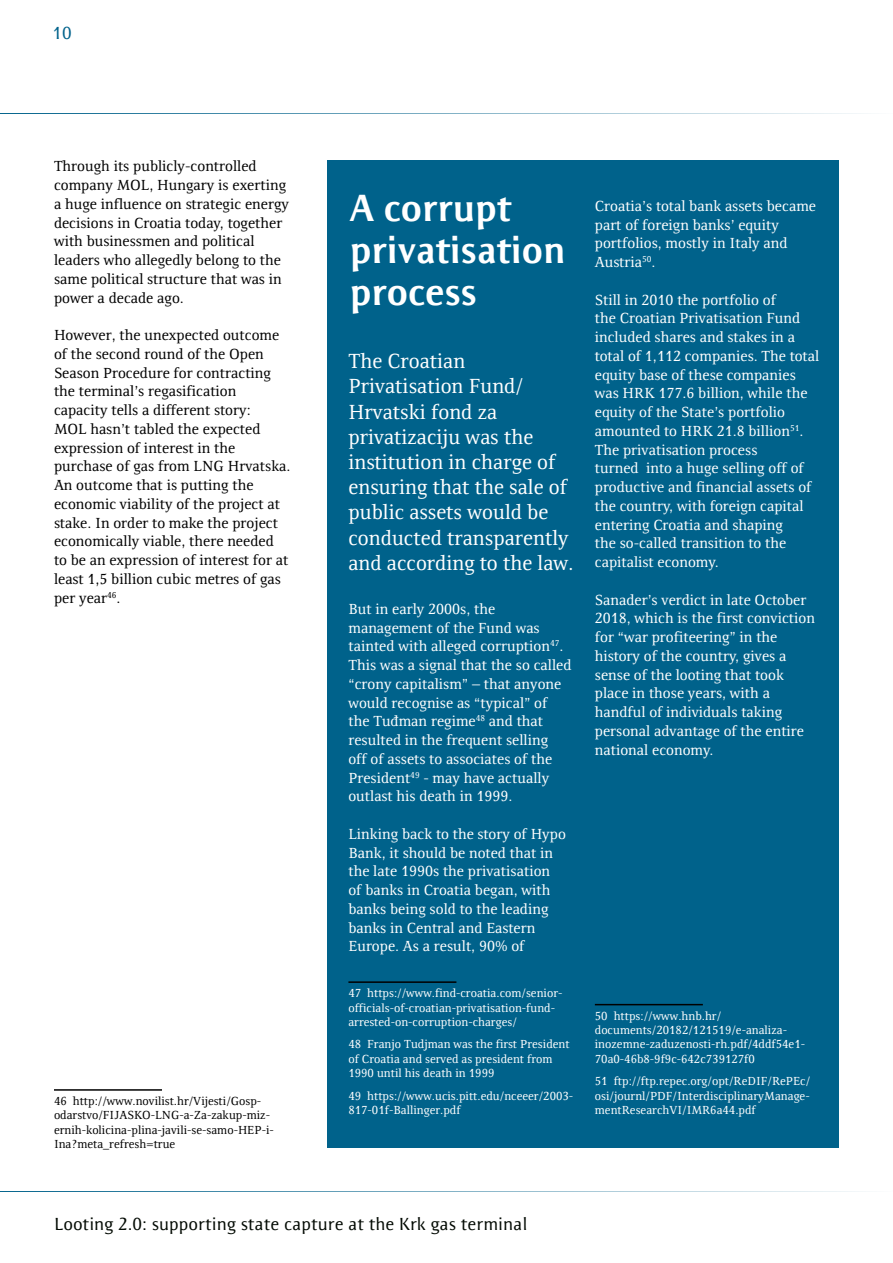
<style>
.page{position:relative;width:893px;height:1263px;background:#fff}
.page>*{position:absolute;margin:0;border:0;box-sizing:border-box;transform-origin:0 0}
.t1{font:700 39px/42px "Resavska BG Sans";color:#fff}
.t2{font:21px/25.2px "Resavska BG";color:#fff}
.t3{font:18px "Resavska BG Sans";color:#040b04}
.t4{font:18px "Resavska BG Sans";color:#00628b}
.t5{font:15px/18.8px "Resavska BG";color:#fff}
.t6{font:15px/18.8px "Resavska BG";color:#000}
.t7{font:12px/14.4px "Resavska BG";color:#fff}
.t8{font:12px/14.4px "Resavska BG";color:#000}
</style>
<div class="page">
<hr style="left:0;top:113px;width:893px;height:1px;background:#00628b">
<hr style="left:0;top:1191px;width:893px;height:1px;background:#00628b">
<div style="left:327px;top:161px;width:512px;height:987px;background:#00628b"></div>
<hr style="left:595px;top:1004px;width:108px;height:1px;background:#000">
<hr style="left:54px;top:1089px;width:108px;height:2px;background:#000">
<hr style="left:348px;top:981px;width:108px;height:2px;background:#000">
<p class="t4" style="left:52px;top:23px;width:21px">10</p>
<p class="t6" style="left:54px;top:157px;width:237px">Through its publicly-controlled company MOL, Hungary is exerting a huge influence on strategic energy decisions in Croatia today, together with businessmen and political leaders who allegedly belong to the same political structure that was in power a decade ago.</p>
<p class="t6" style="left:54px;top:326px;width:238px">However, the unexpected outcome of the second round of the Open<br>Season Procedure for contracting the terminal’s regasification capacity tells a different story:<br>MOL hasn’t tabled the expected expression of interest in the purchase of gas from LNG Hrvatska.<br>An outcome that is putting the economic viability of the project at stake. In order to make the project economically viable, there needed<br>to be an expression of interest for at least 1,5 billion cubic metres of gas per year<sup>46</sup>.</p>
<p class="t8" style="left:54px;top:1094px;width:221px">46 http://www.novilist.hr/Vijesti/Gosp&shy;odarstvo/FIJASKO-LNG-a-Za-zakup-miz&shy;ernih-kolicina-plina-javili-se-samo-HEP-i-Ina?meta_refresh=true</p>
<h1 class="t1" style="left:350px;top:187px;width:217px">A corrupt privatisation process</h1>
<h2 class="t2" style="left:348px;top:349px;width:227px">The Croatian<br>Privatisation Fund/<br>Hrvatski fond za privatizaciju was the institution in charge of ensuring that the sale of public assets would be conducted transparently and according to the law.</h2>
<p class="t5" style="left:348px;top:599px;width:225px">But in early 2000s, the management of the Fund was tainted with alleged corruption<sup>47</sup>.<br>This was a signal that the so called “crony capitalism” – that anyone would recognise as “typical” of the Tuđman regime<sup>48</sup> and that resulted in the frequent selling<br>off of assets to associates of the<br>President<sup>49</sup> - may have actually outlast his death in 1999.</p>
<p class="t5" style="left:348px;top:824px;width:219px">Linking back to the story of Hypo<br>Bank, it should be noted that in the late 1990s the privatisation of banks in Croatia began, with banks being sold to the leading banks in Central and Eastern<br>Europe. As a result, 90% of</p>
<p class="t7" style="left:348px;top:986px;width:216px">47 https://www.find-croatia.com/senior&shy;officials-of-croatian-privatisation-fund&shy;arrested-on-corruption-charges/</p>
<p class="t7" style="left:348px;top:1037px;width:223px">48 Franjo Tudjman was the first President of Croatia and served as president from<br>1990 until his death in 1999</p>
<p class="t7" style="left:348px;top:1088px;width:226px">49 https://www.ucis.pitt.edu/nceeer/2003-<br>817-01f-Ballinger.pdf</p>
<p class="t5" style="left:595px;top:196px;width:223px">Croatia’s total bank assets became part of foreign banks’ equity portfolios, mostly in Italy and<br>Austria<sup>50</sup>.</p>
<p class="t5" style="left:595px;top:290px;width:226px">Still in 2010 the portfolio of<br>the Croatian Privatisation Fund included shares and stakes in a total of 1,112 companies. The total equity base of these companies was HRK 177.6 billion, while the equity of the State’s portfolio amounted to HRK 21.8 billion<sup>51</sup>.<br>The privatisation process<br>turned into a huge selling off of productive and financial assets of the country, with foreign capital entering Croatia and shaping<br>the so-called transition to the capitalist economy.</p>
<p class="t5" style="left:595px;top:590px;width:222px">Sanader’s verdict in late October<br>2018, which is the first conviction for “war profiteering” in the history of the country, gives a sense of the looting that took place in those years, with a handful of individuals taking personal advantage of the entire national economy.</p>
<p class="t7" style="left:595px;top:1008px;width:212px">50 https://www.hnb.hr/ documents/20182/121519/e-analiza&shy;inozemne-zaduzenosti-rh.pdf/4ddf54e1- 70a0-46b8-9f9c-642c739127f0</p>
<p class="t7" style="left:595px;top:1074px;width:217px;text-align:justify">51 ftp://ftp.repec.org/opt/ReDIF/RePEc/ osi/journl/PDF/InterdisciplinaryManage&shy;mentResearchVI/IMR6a44.pdf</p>
<p class="t3" style="left:54px;top:1213px;width:475px">Looting 2.0: supporting state capture at the Krk gas terminal</p>
</div>
